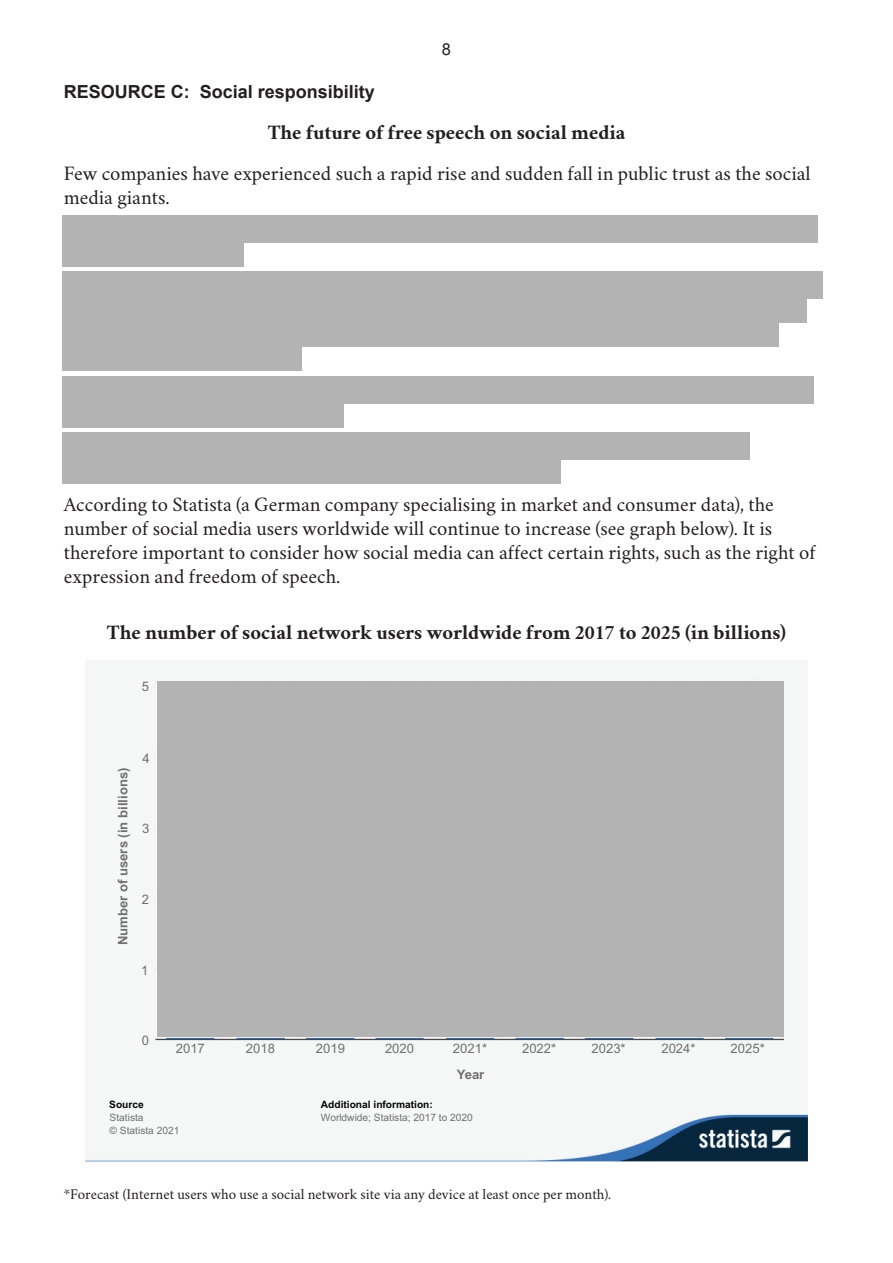
<style>
.page{position:relative;width:893px;height:1263px;background:#fff}
.page>*{position:absolute;margin:0;border:0;box-sizing:border-box;transform-origin:0 0}
.Resource_body{font:20.7px/24px "Whero";color:#231f20}
.Question_multi-line{font:700 20.7px "Whero";color:#231f20}
.Question_multi-line-2{font:700 18px "Arial";color:#231f20}
.t1{font:16.5px "Arial";color:#231f20}
.Source__Whero{font:15px "Whero";color:#231f20}
.t2{font:13.05px "Arial";color:#717070}
.t3{font:700 13.05px "Arial";color:#717070}
.t4{font:10.2px/13.5px "Arial";color:#717070}
.s1{font-weight:700;color:#040503}
</style>
<div class="page">
<img style="left:85px;top:679px;width:723px;height:482px">
<div style="left:153px;top:1048px;width:648px;height:21px;background:#f6f8f8"></div>
<div style="left:90px;top:675px;width:52px;height:373px;background:#f6f8f8"></div>
<div style="left:97px;top:1099px;width:373px;height:35px;background:#f6f8f8"></div>
<div style="left:62px;top:215px;width:756px;height:28px;background:#b3b3b3"></div>
<div style="left:62px;top:239px;width:182px;height:28px;background:#b3b3b3"></div>
<div style="left:62px;top:271px;width:761px;height:28px;background:#b3b3b3"></div>
<div style="left:62px;top:295px;width:745px;height:28px;background:#b3b3b3"></div>
<div style="left:62px;top:319px;width:717px;height:28px;background:#b3b3b3"></div>
<div style="left:62px;top:343px;width:240px;height:28px;background:#b3b3b3"></div>
<div style="left:62px;top:376px;width:752px;height:28px;background:#b3b3b3"></div>
<div style="left:62px;top:400px;width:281px;height:28px;background:#b3b3b3"></div>
<div style="left:62px;top:432px;width:687px;height:28px;background:#b3b3b3"></div>
<div style="left:62px;top:456px;width:499px;height:28px;background:#b3b3b3"></div>
<div style="left:157px;top:681px;width:627px;height:356px;background:#b3b3b3"></div>
<p class="t1" style="left:442px;top:38px;width:11px">8</p>
<p class="Question_multi-line-2" style="left:64px;top:80px;width:313px">RESOURCE C: Social responsibility</p>
<p class="Question_multi-line" style="left:268px;top:117px;width:359px">The future of free speech on social media</p>
<p class="Resource_body" style="left:64px;top:159px;width:748px">Few companies have experienced such a rapid rise and sudden fall in public trust as the social media giants.</p>
<p class="Resource_body" style="left:64px;top:489px;width:753px">According to Statista (a German company specialising in market and consumer data), the number of social media users worldwide will continue to increase (see graph below). It is therefore important to consider how social media can affect certain rights, such as the right of expression and freedom of speech.</p>
<p class="Question_multi-line" style="left:107px;top:617px;width:681px">The number of social network users worldwide from 2017 to 2025 (in billions)</p>
<p class="t2" style="left:142px;top:678px;width:9px">5</p>
<p class="t3" style="left:114px;top:945px;width:179px;rotate:-90deg">Number of users (in billions)</p>
<p class="t2" style="left:142px;top:750px;width:9px">4</p>
<p class="t2" style="left:142px;top:820px;width:9px">3</p>
<p class="t2" style="left:142px;top:890px;width:9px">2</p>
<p class="t2" style="left:141px;top:962px;width:9px">1</p>
<p class="t2" style="left:142px;top:1032px;width:9px">0</p>
<p class="t2" style="left:176px;top:1040px;width:31px">2017</p>
<p class="t2" style="left:246px;top:1040px;width:31px">2018</p>
<p class="t2" style="left:316px;top:1040px;width:31px">2019</p>
<p class="t2" style="left:385px;top:1040px;width:31px">2020</p>
<p class="t2" style="left:453px;top:1040px;width:36px">2021*</p>
<p class="t2" style="left:522px;top:1040px;width:36px">2022*</p>
<p class="t2" style="left:591px;top:1040px;width:36px">2023*</p>
<p class="t2" style="left:661px;top:1040px;width:36px">2024*</p>
<p class="t2" style="left:731px;top:1040px;width:36px">2025*</p>
<p class="t3" style="left:457px;top:1065px;width:29px">Year</p>
<p class="t4" style="left:109px;top:1098px;width:36px"><span class="s1">Source<br></span>Statista</p>
<p class="t4" style="left:110px;top:1123px;width:71px">© Statista 2021</p>
<p class="t4" style="left:321px;top:1098px;width:153px"><span class="s1">Additional information:<br></span>Worldwide; Statista; 2017 to 2020</p>
<p class="Source__Whero" style="left:64px;top:1182px;width:549px">*Forecast (Internet users who use a social network site via any device at least once per month).</p>
</div>
